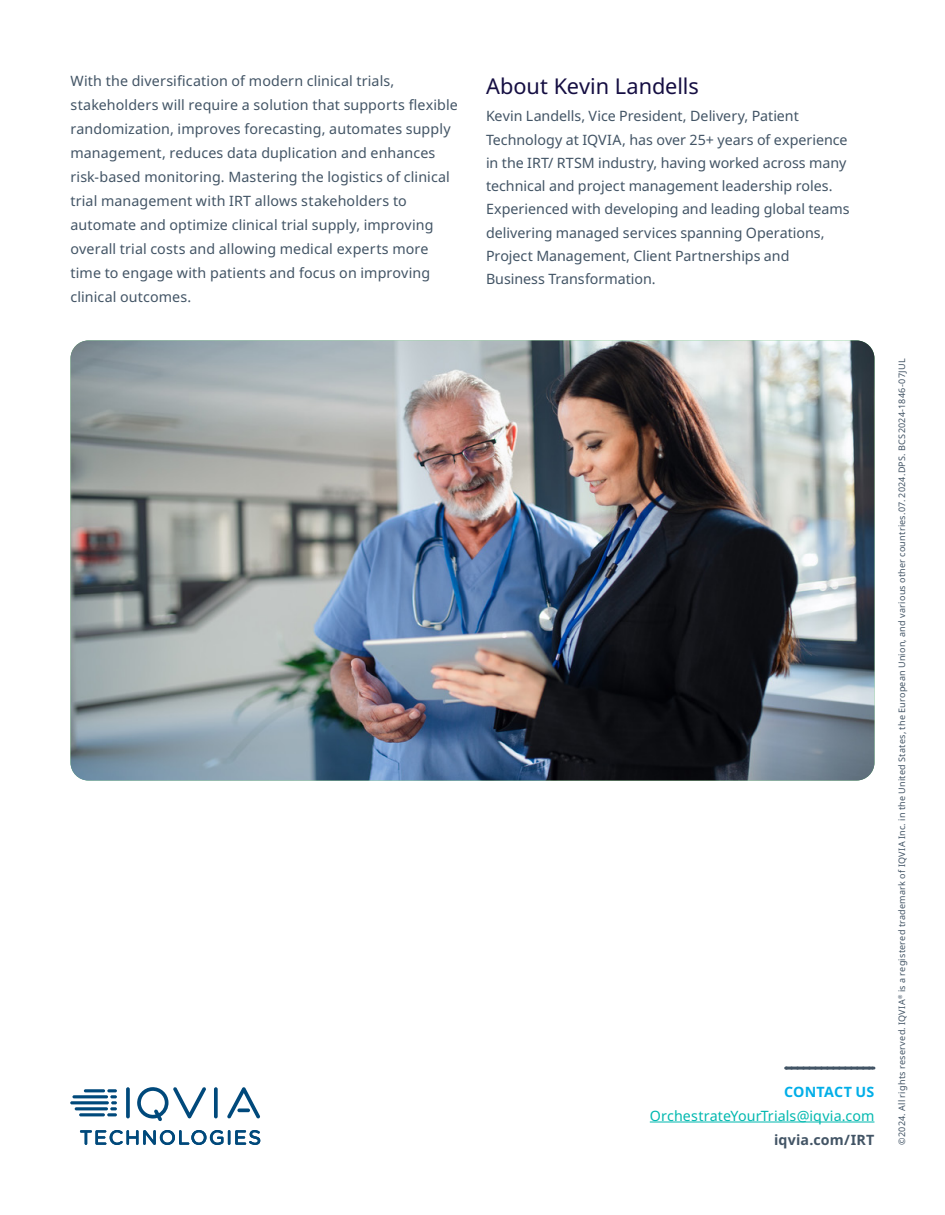
<style>
.page{position:relative;width:945px;height:1215px;background:#fff}
.page>*{position:absolute;margin:0;border:0;box-sizing:border-box;transform-origin:0 0}
.Section_heading{font:21.75px "Noto Sans";letter-spacing:-.005em;color:#150e42}
.Body_copy_-_Space{font:14.25px/24px "Noto Sans";letter-spacing:.005em;color:#425465}
.Contact_body_copy{font:14.25px/24px "Noto Sans";letter-spacing:.005em;color:#00b8af;text-align:right}
.Contact_us{font:700 14.25px "Noto Sans";letter-spacing:.01em;color:#00aee8}
.Copyright{font:9px "Noto Sans";letter-spacing:.025em;color:#425465}
.s1{font-weight:700;color:#425465}
</style>
<div class="page">
<svg style="left:786px;top:1067px;width:88px;height:3px"></svg>
<hr style="left:650px;top:1122px;width:224px;height:1px;background:#00b8af">
<img style="left:71px;top:340px;width:803px;height:441px">
<svg style="left:80px;top:1130px;width:180px;height:15px"></svg>
<svg style="left:126px;top:1087px;width:4px;height:31px"></svg>
<svg style="left:214px;top:1087px;width:4px;height:31px"></svg>
<svg style="left:137px;top:1087px;width:69px;height:34px"></svg>
<svg style="left:227px;top:1087px;width:33px;height:32px"></svg>
<hr style="left:79px;top:1113px;width:26px;height:3px;background:#00497b;border-radius:2px">
<svg style="left:107px;top:1089px;width:10px;height:27px"></svg>
<hr style="left:75px;top:1107px;width:33px;height:3px;background:#00497b;border-radius:2px">
<hr style="left:70px;top:1101px;width:39px;height:3px;background:#00497b;border-radius:2px">
<hr style="left:72px;top:1095px;width:36px;height:3px;background:#00497b;border-radius:2px">
<hr style="left:84px;top:1089px;width:21px;height:3px;background:#00497b;border-radius:2px">
<p class="Body_copy_-_Space" style="left:71px;top:69px;width:389px">With the diversification of modern clinical trials, stakeholders will require a solution that supports flexible randomization, improves forecasting, automates supply management, reduces data duplication and enhances risk-based monitoring. Mastering the logistics of clinical trial management with IRT allows stakeholders to automate and optimize clinical trial supply, improving overall trial costs and allowing medical experts more time to engage with patients and focus on improving clinical outcomes.</p>
<p class="Section_heading" style="left:486px;top:71px;width:214px">About Kevin Landells</p>
<p class="Body_copy_-_Space" style="left:486px;top:105px;width:365px;line-height:23.2px">Kevin Landells, Vice President, Delivery, Patient Technology at IQVIA, has over 25+ years of experience in the IRT/ RTSM industry, having worked across many technical and project management leadership roles.<br>Experienced with developing and leading global teams delivering managed services spanning Operations, Project Management, Client Partnerships and Business Transformation.</p>
<p class="Contact_us" style="left:784px;top:1081px;width:92px">CONTACT US</p>
<p class="Contact_body_copy" style="left:650px;top:1104px;width:226px">OrchestrateYourTrials@iqvia.com <span class="s1">iqvia.com/IRT</span></p>
<p class="Copyright" style="left:895px;top:1145px;width:787px;rotate:-90deg">©2024. All rights reserved. IQVIA<sup>®</sup> is a registered trademark of IQVIA Inc. in the United States, the European Union, and various other countries.07. 2024.DPS. BCS2024-1846-07JUL</p>
</div>
